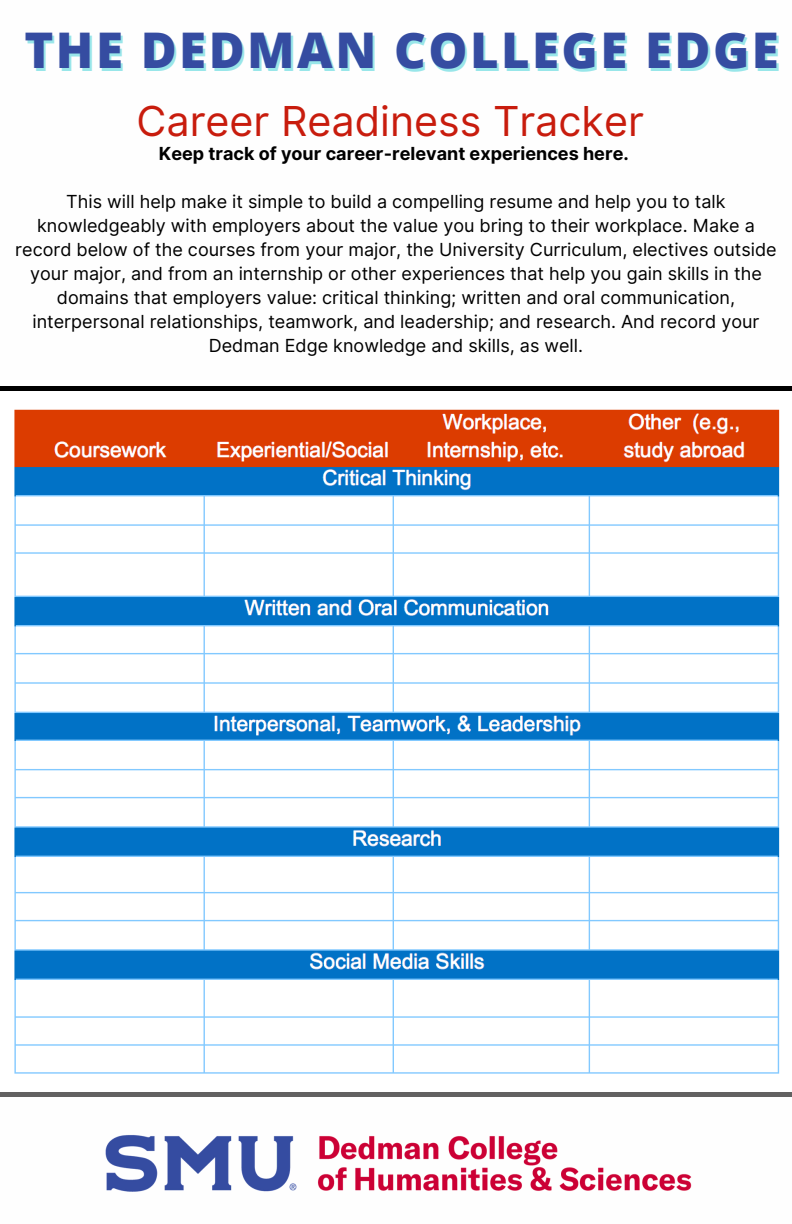
<style>
.page{position:relative;width:792px;height:1224px;background:#fff}
.page>*{position:absolute;margin:0;border:0;box-sizing:border-box;transform-origin:0 0}
.t1{font:800 49.2px "Open Sans";letter-spacing:.05em;color:#354ca1}
.t2{font:41.2px "Inter";color:#c81c0d}
.t3{font:18px/24px "Inter";color:#000;text-align:center}
.t4{font:700 18px "Inter";color:#000}
</style>
<div class="page">
<img style="left:14px;top:409px;width:766px;height:665px">
<img style="left:105px;top:1135px;width:587px;height:57px">
<div style="left:0;top:386px;width:792px;height:5px;background:#000"></div>
<div style="left:0;top:1092px;width:792px;height:5px;background:#626161"></div>
<p class="t1" style="left:24px;top:16px;width:756px">THE DEDMAN COLLEGE EDGE</p>
<p class="t2" style="left:137px;top:96px;width:509px">Career Readiness Tracker</p>
<p class="t4" style="left:159px;top:143px;width:471px">Keep track of your career-relevant experiences here.</p>
<p class="t3" style="left:15px;top:190px;width:763px">This will help make it simple to build a compelling resume and help you to talk knowledgeably with employers about the value you bring to their workplace. Make a record below of the courses from your major, the University Curriculum, electives outside your major, and from an internship or other experiences that help you gain skills in the domains that employers value: critical thinking; written and oral communication, interpersonal relationships, teamwork, and leadership; and research. And record your Dedman Edge knowledge and skills, as well.</p>
</div>
